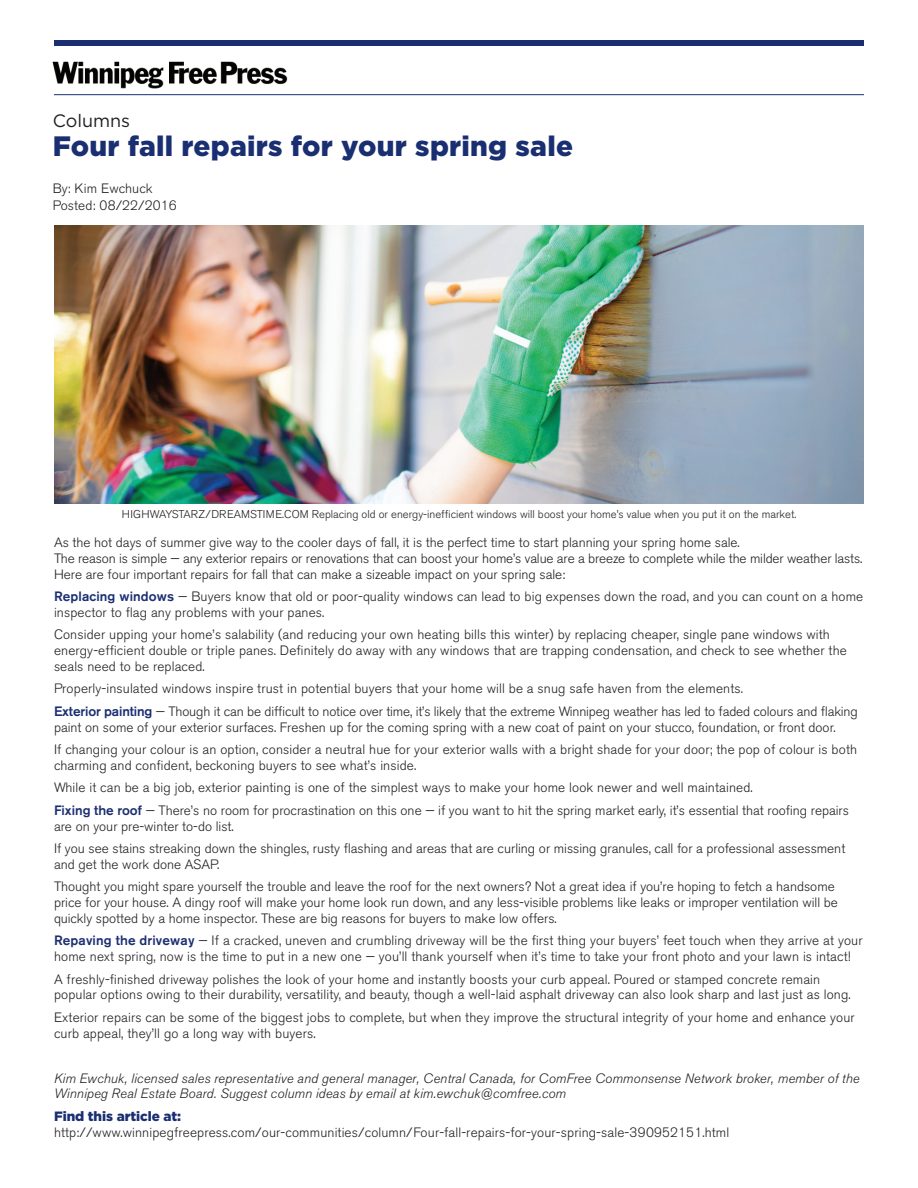
<style>
.page{position:relative;width:918px;height:1188px;background:#fff}
.page>*{position:absolute;margin:0;border:0;box-sizing:border-box;transform-origin:0 0}
.t1{font:900 28.05px "Gotham";letter-spacing:.01em;color:#1a2e72}
.t2{font:18px "Gotham";color:#231f20}
.t3{font:300 13.5px/15.8px "Akzidenz Grotesk BE";letter-spacing:.01em;color:#231f20}
.t4{font:300 13.5px/22.5px "Akzidenz Grotesk BE";letter-spacing:-.01em;color:#231f20}
.t5{font:italic 300 13.5px/15.8px "Akzidenz Grotesk BE";letter-spacing:.01em;color:#231f20}
.t6{font:900 13.5px "Gotham";letter-spacing:-.005em;color:#1a2e72}
.t7{font:300 11.25px "Akzidenz Grotesk BE";color:#231f20}
.s1{font-weight:500;color:#1a2e72}
</style>
<div class="page">
<img style="left:54px;top:226px;width:810px;height:277px">
<div style="left:54px;top:40px;width:810px;height:6px;background:#1a2e72"></div>
<img style="left:52px;top:61px;width:236px;height:28px">
<hr style="left:54px;top:94px;width:810px;height:1px;background:#1a2e72">
<h2 class="t2" style="left:53px;top:109px;width:79px">Columns</h2>
<h1 class="t1" style="left:53px;top:127px;width:522px">Four fall repairs for your spring sale</h1>
<p class="t3" style="left:53px;top:181px;width:126px;line-height:16.5px">By: Kim Ewchuck<br>Posted: 08/22/2016</p>
<p class="t7" style="left:122px;top:508px;width:676px">HIGHWAYSTARZ/DREAMSTIME.COM Replacing old or energy-inefficient windows will boost your home’s value when you put it on the market.</p>
<p class="t3" style="left:54px;top:535px;width:810px">As the hot days of summer give way to the cooler days of fall, it is the perfect time to start planning your spring home sale.<br>The reason is simple — any exterior repairs or renovations that can boost your home’s value are a breeze to complete while the milder weather lasts.<br>Here are four important repairs for fall that can make a sizeable impact on your spring sale:</p>
<p class="t3" style="left:54px;top:589px;width:811px"><span class="s1">Replacing windows</span> — Buyers know that old or poor-quality windows can lead to big expenses down the road, and you can count on a home inspector to flag any problems with your panes.</p>
<p class="t3" style="left:54px;top:627px;width:794px">Consider upping your home’s salability (and reducing your own heating bills this winter) by replacing cheaper, single pane windows with energy-efficient double or triple panes. Definitely do away with any windows that are trapping condensation, and check to see whether the seals need to be replaced.</p>
<p class="t4" style="left:54px;top:678px;width:805px">Properly-insulated windows inspire trust in potential buyers that your home will be a snug safe haven from the elements.<br><span class="s1">Exterior painting</span> — Though it can be difficult to notice over time, it’s likely that the extreme Winnipeg weather has led to faded colours and flaking</p>
<p class="t3" style="left:54px;top:716px;width:805px;line-height:22.5px">paint on some of your exterior surfaces. Freshen up for the coming spring with a new coat of paint on your stucco, foundation, or front door.<br>If changing your colour is an option, consider a neutral hue for your exterior walls with a bright shade for your door; the pop of colour is both</p>
<p class="t3" style="left:54px;top:754px;width:797px;line-height:22.5px">charming and confident, beckoning buyers to see what’s inside.<br>While it can be a big job, exterior painting is one of the simplest ways to make your home look newer and well maintained.<br><span class="s1">Fixing the roof</span> — There’s no room for procrastination on this one — if you want to hit the spring market early, it’s essential that roofing repairs</p>
<p class="t3" style="left:54px;top:815px;width:793px;line-height:22.5px">are on your pre-winter to-do list.<br>If you see stains streaking down the shingles, rusty flashing and areas that are curling or missing granules, call for a professional assessment</p>
<p class="t3" style="left:54px;top:853px;width:782px;line-height:22.5px">and get the work done ASAP.<br>Thought you might spare yourself the trouble and leave the roof for the next owners? Not a great idea if you’re hoping to fetch a handsome</p>
<p class="t3" style="left:54px;top:895px;width:785px">price for your house. A dingy roof will make your home look run down, and any less-visible problems like leaks or improper ventilation will be quickly spotted by a home inspector. These are big reasons for buyers to make low offers.</p>
<p class="t3" style="left:54px;top:933px;width:810px"><span class="s1">Repaving the driveway</span> — If a cracked, uneven and crumbling driveway will be the first thing your buyers’ feet touch when they arrive at your home next spring, now is the time to put in a new one — you’ll thank yourself when it’s time to take your front photo and your lawn is intact!</p>
<p class="t3" style="left:54px;top:971px;width:798px">A freshly-finished driveway polishes the look of your home and instantly boosts your curb appeal. Poured or stamped concrete remain popular options owing to their durability, versatility, and beauty, though a well-laid asphalt driveway can also look sharp and last just as long.</p>
<p class="t3" style="left:54px;top:1010px;width:802px">Exterior repairs can be some of the biggest jobs to complete, but when they improve the structural integrity of your home and enhance your curb appeal, they’ll go a long way with buyers.</p>
<p class="t5" style="left:54px;top:1070px;width:807px">Kim Ewchuk, licensed sales representative and general manager, Central Canada, for ComFree Commonsense Network broker, member of the<br>Winnipeg Real Estate Board. Suggest column ideas by email at kim.ewchuk@comfree.com</p>
<p class="t6" style="left:54px;top:1107px;width:129px">Find this article at:</p>
<p class="t3" style="left:54px;top:1125px;width:677px">http://www.winnipegfreepress.com/our-communities/column/Four-fall-repairs-for-your-spring-sale-390952151.html</p>
</div>
